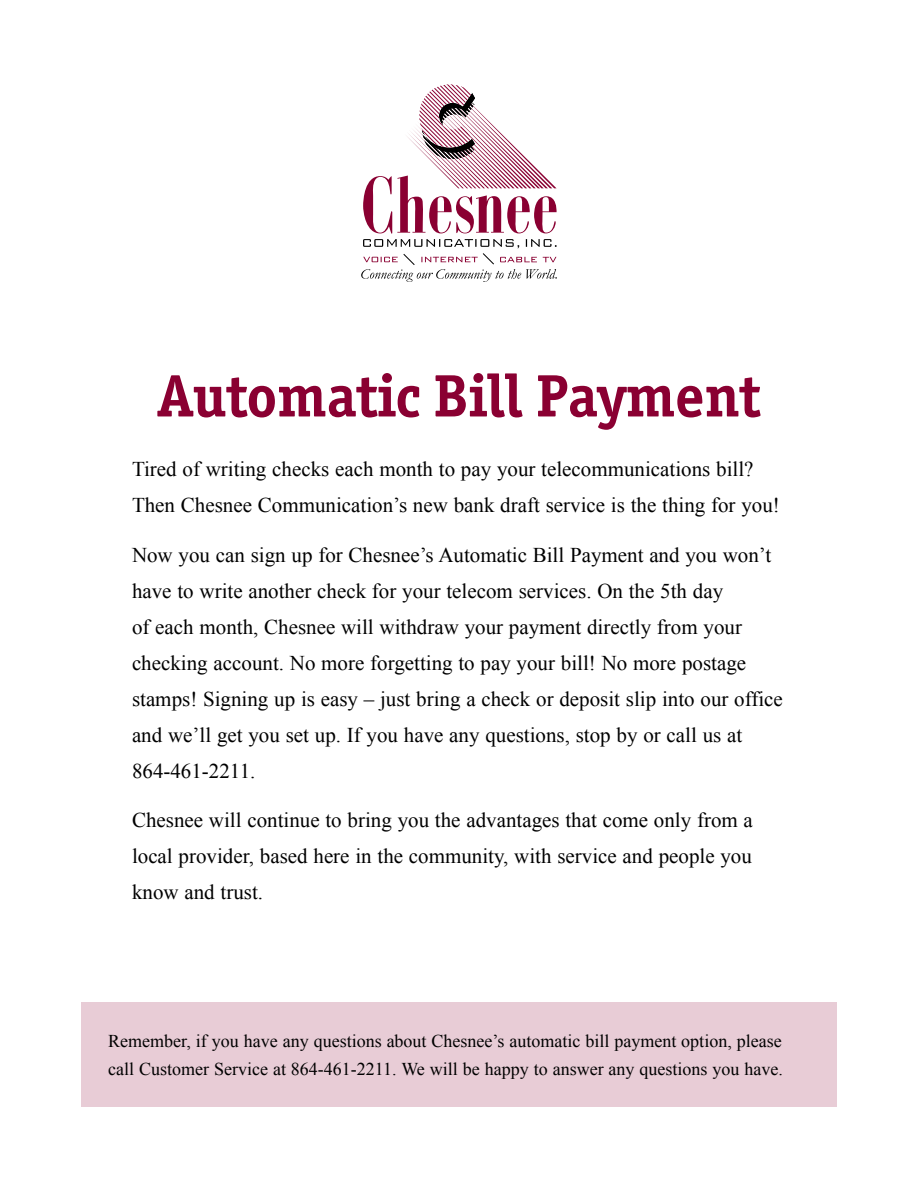
<style>
.page{position:relative;width:918px;height:1188px;background:#fff}
.page>*{position:absolute;margin:0;border:0;box-sizing:border-box;transform-origin:0 0}
.t1{font:700 60px "Officina Ser ITC";color:#8a0032}
.t2{font:21px/36px "Times New Roman";color:#000}
.t3{font:18px/28.5px "Times New Roman";color:#000}
</style>
<div class="page">
<div style="left:81px;top:1002px;width:756px;height:105px;background:#e8ccd6"></div>
<svg style="left:361px;top:84px;width:196px;height:198px"></svg>
<h1 class="t1" style="left:158px;top:359px;width:603px">Automatic Bill Payment</h1>
<p class="t2" style="left:132px;top:451px;width:649px">Tired of writing checks each month to pay your telecommunications bill?<br>Then Chesnee Communication’s new bank draft service is the thing for you!</p>
<p class="t2" style="left:132px;top:537px;width:652px">Now you can sign up for Chesnee’s Automatic Bill Payment and you won’t have to write another check for your telecom services. On the 5th day<br>of each month, Chesnee will withdraw your payment directly from your checking account. No more forgetting to pay your bill! No more postage stamps! Signing up is easy – just bring a check or deposit slip into our office and we’ll get you set up. If you have any questions, stop by or call us at 864-461-2211.</p>
<p class="t2" style="left:132px;top:802px;width:622px;text-align:justify">Chesnee will continue to bring you the advantages that come only from a local provider, based here in the community, with service and people you know and trust.</p>
<p class="t3" style="left:108px;top:1026px;width:676px">Remember, if you have any questions about Chesnee’s automatic bill payment option, please call Customer Service at 864-461-2211. We will be happy to answer any questions you have.</p>
</div>
